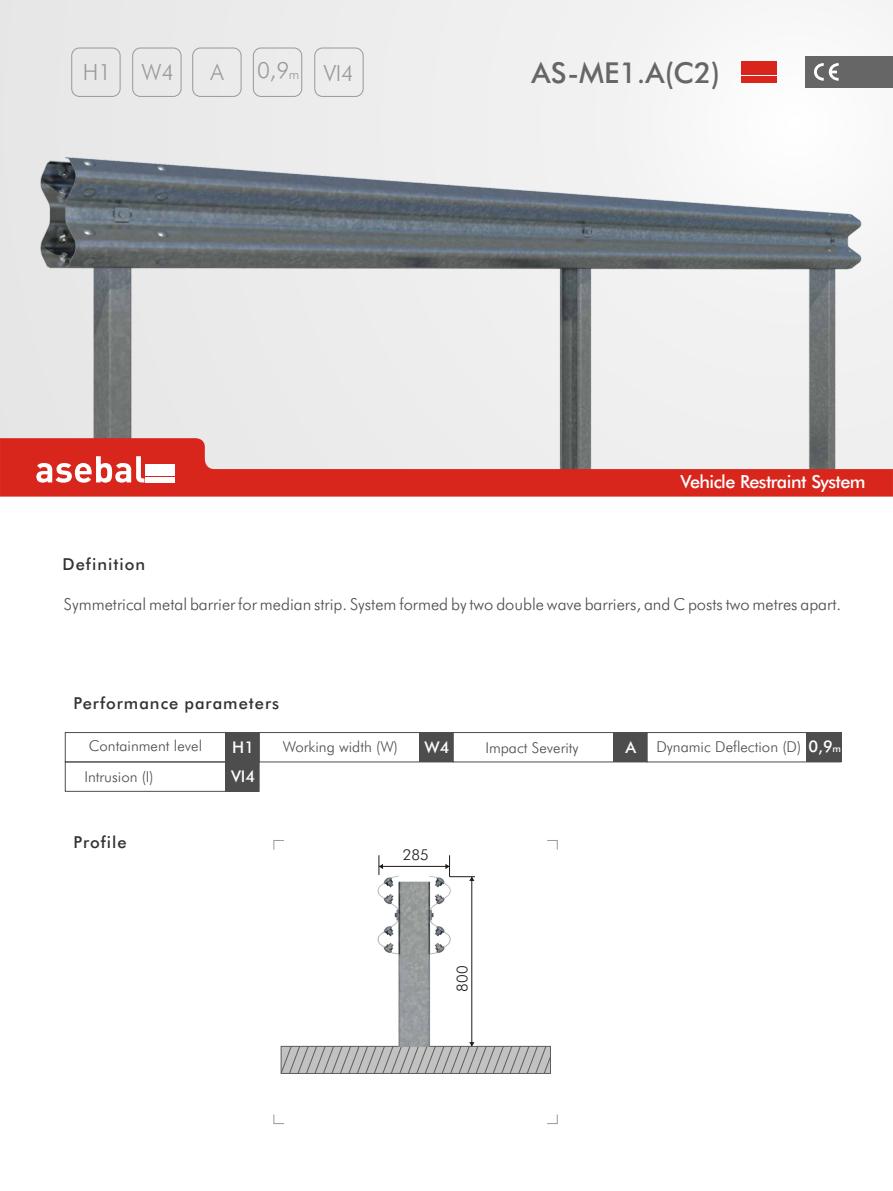
<style>
.page{position:relative;width:893px;height:1191px;background:#fff}
.page>*{position:absolute;margin:0;border:0;box-sizing:border-box;transform-origin:0 0}
.t1{font:500 28.8px "Futura BT";color:#666}
.t2{font:300 22.35px "Futura BT";color:#999}
.t3{font:500 18px "Futura BT";letter-spacing:-.03em;color:#fff}
.t4{font:300 16.5px "Futura BT";color:#4d4d4d}
.t5{font:500 16.5px "Futura BT";letter-spacing:.06em;color:#333}
.t6{font:500 16.2px "Futura BT";color:#fff}
.t7{font:300 15px "Futura BT";color:#4d4d4d}
.t8{font:300 15px "Futura BT";color:#1f1a17}
.s1{font-size:13.35px}
.s2{font-size:9.75px}
</style>
<div class="page">
<div style="left:0;top:0;width:893px;height:472px;background:#ececec"></div>
<img style="left:40px;top:39px;width:828px;height:399px">
<div style="left:742px;top:61px;width:35px;height:6px;background:#d9261c"></div>
<div style="left:742px;top:69px;width:35px;height:6px;background:#d9261c"></div>
<div style="left:742px;top:76px;width:35px;height:7px;background:#d9261c"></div>
<div style="left:806px;top:56px;width:87px;height:31px;background:#666"></div>
<svg style="left:814px;top:63px;width:25px;height:18px"></svg>
<svg style="left:0;top:438px;width:893px;height:58px;fill:#d9261c"></svg>
<div style="left:145px;top:464px;width:30px;height:5px;background:#fff"></div>
<div style="left:145px;top:470px;width:30px;height:6px;background:#fff"></div>
<div style="left:145px;top:477px;width:30px;height:5px;background:#fff"></div>
<svg style="left:36px;top:456px;width:108px;height:26px"></svg>
<div style="left:65px;top:732px;width:194px;height:30px;border:1px solid #4d4d4d"></div>
<div style="left:259px;top:732px;width:194px;height:30px;border:1px solid #4d4d4d"></div>
<div style="left:647px;top:732px;width:194px;height:30px;border:1px solid #4d4d4d"></div>
<div style="left:453px;top:732px;width:194px;height:30px;border:1px solid #4d4d4d"></div>
<div style="left:226px;top:732px;width:33px;height:30px;background:#4d4d4d"></div>
<div style="left:420px;top:732px;width:33px;height:30px;background:#4d4d4d"></div>
<div style="left:614px;top:732px;width:33px;height:30px;background:#4d4d4d"></div>
<div style="left:806px;top:732px;width:36px;height:30px;background:#4d4d4d"></div>
<div style="left:71px;top:48px;width:50px;height:49px;border:1px solid #999;border-radius:8px"></div>
<div style="left:132px;top:48px;width:49px;height:49px;border:1px solid #999;border-radius:8px"></div>
<div style="left:192px;top:48px;width:49px;height:49px;border:1px solid #999;border-radius:8px"></div>
<div style="left:253px;top:48px;width:49px;height:49px;border:1px solid #999;border-radius:8px"></div>
<div style="left:314px;top:48px;width:50px;height:49px;border:1px solid #999;border-radius:8px"></div>
<div style="left:65px;top:761px;width:194px;height:30px;border:1px solid #4d4d4d"></div>
<div style="left:226px;top:762px;width:33px;height:29px;background:#4d4d4d"></div>
<svg style="left:273px;top:840px;width:11px;height:10px"></svg>
<svg style="left:547px;top:840px;width:11px;height:10px"></svg>
<svg style="left:273px;top:1114px;width:11px;height:10px"></svg>
<svg style="left:547px;top:1114px;width:11px;height:10px"></svg>
<hr style="left:471px;top:877px;width:1px;height:169px;background:#1f1a17">
<svg style="left:281px;top:1042px;width:269px;height:31px;background:#b9b8b8"></svg>
<hr style="left:379px;top:866px;width:71px;height:1px;background:#1f1a17">
<svg style="left:379px;top:855px;width:4px;height:18px"></svg>
<svg style="left:445px;top:855px;width:30px;height:26px"></svg>
<img style="left:374px;top:873px;width:79px;height:173px">
<h2 class="t2" style="left:83px;top:63px;width:30px">H1</h2>
<h2 class="t2" style="left:141px;top:63px;width:34px">W4</h2>
<h2 class="t2" style="left:211px;top:63px;width:15px">A</h2>
<h2 class="t2" style="left:257px;top:62px;width:98px">0,9<span class="s1">m</span> VI4</h2>
<h1 class="t1" style="left:532px;top:61px;width:190px">AS-ME1.A(C2)</h1>
<p class="t5" style="left:63px;top:557px;width:84px">Definition</p>
<p class="t3" style="left:680px;top:474px;width:187px">Vehicle Restraint System</p>
<p class="t4" style="left:64px;top:597px;width:779px">Symmetrical metal barrier for median strip. System formed by two double wave barriers, and C posts two metres apart.</p>
<p class="t5" style="left:74px;top:697px;width:207px">Performance parameters</p>
<p class="t6" style="left:232px;top:740px;width:23px">H1</p>
<p class="t6" style="left:425px;top:740px;width:26px">W4</p>
<p class="t6" style="left:625px;top:740px;width:12px">A</p>
<p class="t6" style="left:808px;top:739px;width:34px">0,9<span class="s2">m</span></p>
<p class="t7" style="left:89px;top:740px;width:115px">Containment level</p>
<p class="t7" style="left:283px;top:740px;width:117px">Working width (W)</p>
<p class="t7" style="left:485px;top:741px;width:95px">Impact Severity</p>
<p class="t7" style="left:656px;top:740px;width:146px">Dynamic Deflection (D)</p>
<p class="t7" style="left:84px;top:770px;width:71px">Intrusion (I)</p>
<p class="t6" style="left:231px;top:770px;width:26px">VI4</p>
<p class="t5" style="left:74px;top:835px;width:55px">Profile</p>
<p class="t8" style="left:403px;top:848px;width:27px">285</p>
<p class="t8" style="left:456px;top:991px;width:27px;rotate:-90deg">800</p>
</div>
